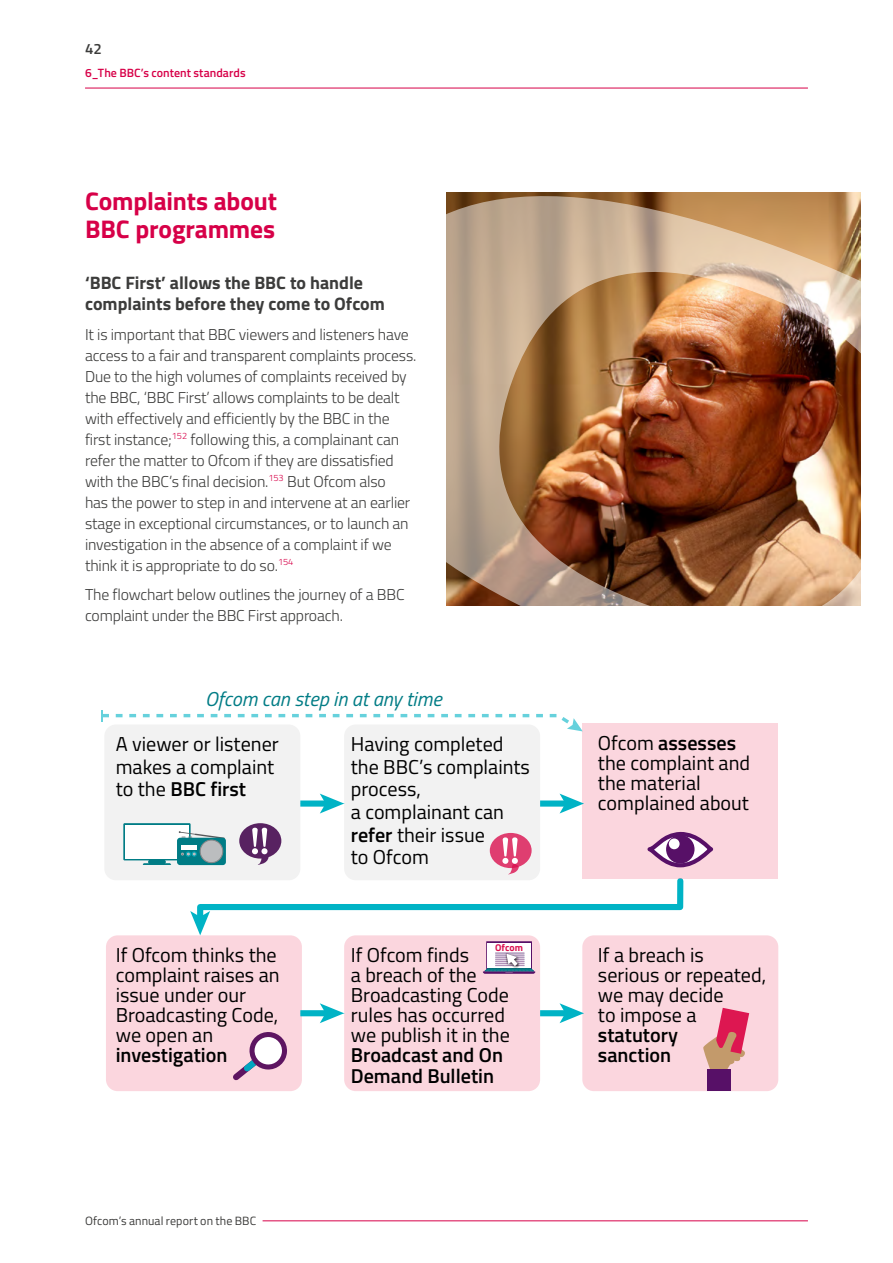
<style>
.page{position:relative;width:893px;height:1263px;background:#fff}
.page>*{position:absolute;margin:0;border:0;box-sizing:border-box;transform-origin:0 0}
.t1{font:700 25.5px/27.8px "Titillium";letter-spacing:-.005em;color:#d70048}
.t2{font:20.1px/20.1px "Titillium";color:#000}
.t3{font:italic 20.1px "Titillium";color:#007c85}
.t4{font:700 18px/21px "Titillium";color:#3c3c3b}
.t5{font:300 15.75px/21px "Titillium";letter-spacing:-.01em;color:#3c3c3b}
.t6{font:600 15px "Titillium";color:#3c3c3b}
.t7{font:12px "Titillium";letter-spacing:.005em;color:#3c3c3b}
.t8{font:600 12px "Titillium";letter-spacing:.005em;color:#d70048}
.t9{font:700 9.9px "Titillium";color:#db1150}
.s1{font-weight:600}
</style>
<div class="page">
<hr style="left:85px;top:88px;width:723px;height:1px;background:#d70048">
<hr style="left:263px;top:1220px;width:545px;height:1px;background:#d70048">
<div style="left:344px;top:935px;width:196px;height:156px;background:#fbd6de;border-radius:12px"></div>
<svg style="left:101px;top:710px;width:481px;height:21px"></svg>
<div style="left:582px;top:723px;width:196px;height:156px;background:#fbd6de"></div>
<div style="left:582px;top:935px;width:196px;height:156px;background:#fbd6de;border-radius:12px"></div>
<div style="left:106px;top:935px;width:196px;height:156px;background:#fbd6de;border-radius:12px"></div>
<svg style="left:233px;top:1032px;width:54px;height:49px"></svg>
<div style="left:707px;top:1069px;width:24px;height:21px;background:#571067"></div>
<svg style="left:703px;top:1008px;width:46px;height:61px"></svg>
<svg style="left:649px;top:834px;width:62px;height:31px"></svg>
<div style="left:647px;top:832px;width:66px;height:35px;border:4px solid #571067;border-radius:50%"></div>
<div style="left:666px;top:835px;width:28px;height:28px;background:#571067;border-radius:50%"></div>
<div style="left:104px;top:724px;width:196px;height:156px;background:#f2f2f2;border-radius:12px"></div>
<div style="left:344px;top:724px;width:196px;height:156px;background:#f2f2f2;border-radius:12px"></div>
<div style="left:540px;top:800px;width:27px;height:7px;background:#00b3c5"></div>
<svg style="left:560px;top:794px;width:24px;height:19px"></svg>
<div style="left:300px;top:800px;width:27px;height:7px;background:#00b3c5"></div>
<svg style="left:320px;top:794px;width:24px;height:19px"></svg>
<div style="left:540px;top:1010px;width:27px;height:6px;background:#00b3c5"></div>
<svg style="left:560px;top:1003px;width:24px;height:20px"></svg>
<div style="left:300px;top:1010px;width:27px;height:6px;background:#00b3c5"></div>
<svg style="left:320px;top:1003px;width:24px;height:20px"></svg>
<svg style="left:123px;top:823px;width:68px;height:37px"></svg>
<div style="left:125px;top:825px;width:64px;height:33px;background:#fff"></div>
<div style="left:148px;top:859px;width:18px;height:5px;background:#007c85;border-radius:2px"></div>
<svg style="left:143px;top:863px;width:28px;height:2px"></svg>
<div style="left:177px;top:838px;width:49px;height:27px;background:#007c85;border-radius:3px"></div>
<svg style="left:239px;top:823px;width:42px;height:35px"></svg>
<svg style="left:179px;top:828px;width:507px;height:107px"></svg>
<svg style="left:486px;top:941px;width:46px;height:30px"></svg>
<div style="left:487px;top:943px;width:43px;height:24px;background:#fff"></div>
<hr style="left:495px;top:952px;width:29px;height:2px;background:#b291b8">
<img style="left:505px;top:952px;width:15px;height:1px">
<svg style="left:483px;top:953px;width:52px;height:21px"></svg>
<img style="left:446px;top:192px;width:415px;height:414px">
<p class="t6" style="left:85px;top:37px;width:18px">42</p>
<p class="t8" style="left:85px;top:64px;width:162px">6_The BBC’s content standards</p>
<h3 class="t1" style="left:85px;top:186px;width:194px">Complaints about<br>BBC programmes</h3>
<h4 class="t4" style="left:85px;top:271px;width:301px">‘BBC First’ allows the BBC to handle complaints before they come to Ofcom</h4>
<p class="t5" style="left:85px;top:323px;width:333px">It is important that BBC viewers and listeners have access to a fair and transparent complaints process.<br>Due to the high volumes of complaints received by the BBC, ‘BBC First’ allows complaints to be dealt with effectively and efficiently by the BBC in the first instance;<sup>152</sup> following this, a complainant can refer the matter to Ofcom if they are dissatisfied with the BBC’s final decision.<sup>153</sup> But Ofcom also<br>has the power to step in and intervene at an earlier stage in exceptional circumstances, or to launch an investigation in the absence of a complaint if we think it is appropriate to do so.<sup>154</sup></p>
<p class="t5" style="left:85px;top:583px;width:321px">The flowchart below outlines the journey of a BBC complaint under the BBC First approach.</p>
<p class="t3" style="left:205px;top:684px;width:238px">Ofcom can step in at any time</p>
<p class="t2" style="left:116px;top:731px;width:165px;line-height:22.6px">A viewer or listener makes a complaint to the <span class="s1">BBC first</span></p>
<p class="t2" style="left:351px;top:731px;width:181px;line-height:22.6px">Having completed the BBC’s complaints process,<br>a complainant can <span class="s1">refer</span> their issue<br>to Ofcom</p>
<p class="t2" style="left:598px;top:732px;width:154px">Ofcom <span class="s1">assesses </span>the complaint and the material complained about</p>
<p class="t9" style="left:495px;top:940px;width:29px">Ofcom</p>
<p class="t2" style="left:116px;top:944px;width:165px">If Ofcom thinks the complaint raises an issue under our<br>Broadcasting Code, we open an <span class="s1">investigation</span></p>
<p class="t2" style="left:598px;top:944px;width:170px">If a breach is serious or repeated, we may decide<br>to impose a <span class="s1">statutory<br>sanction</span></p>
<p class="t2" style="left:351px;top:944px;width:161px">If Ofcom finds<br>a breach of the<br>Broadcasting Code rules has occurred we publish it in the<br><span class="s1">Broadcast and On<br>Demand Bulletin</span></p>
<p class="t7" style="left:85px;top:1212px;width:173px">Ofcom’s annual report on the BBC</p>
</div>
